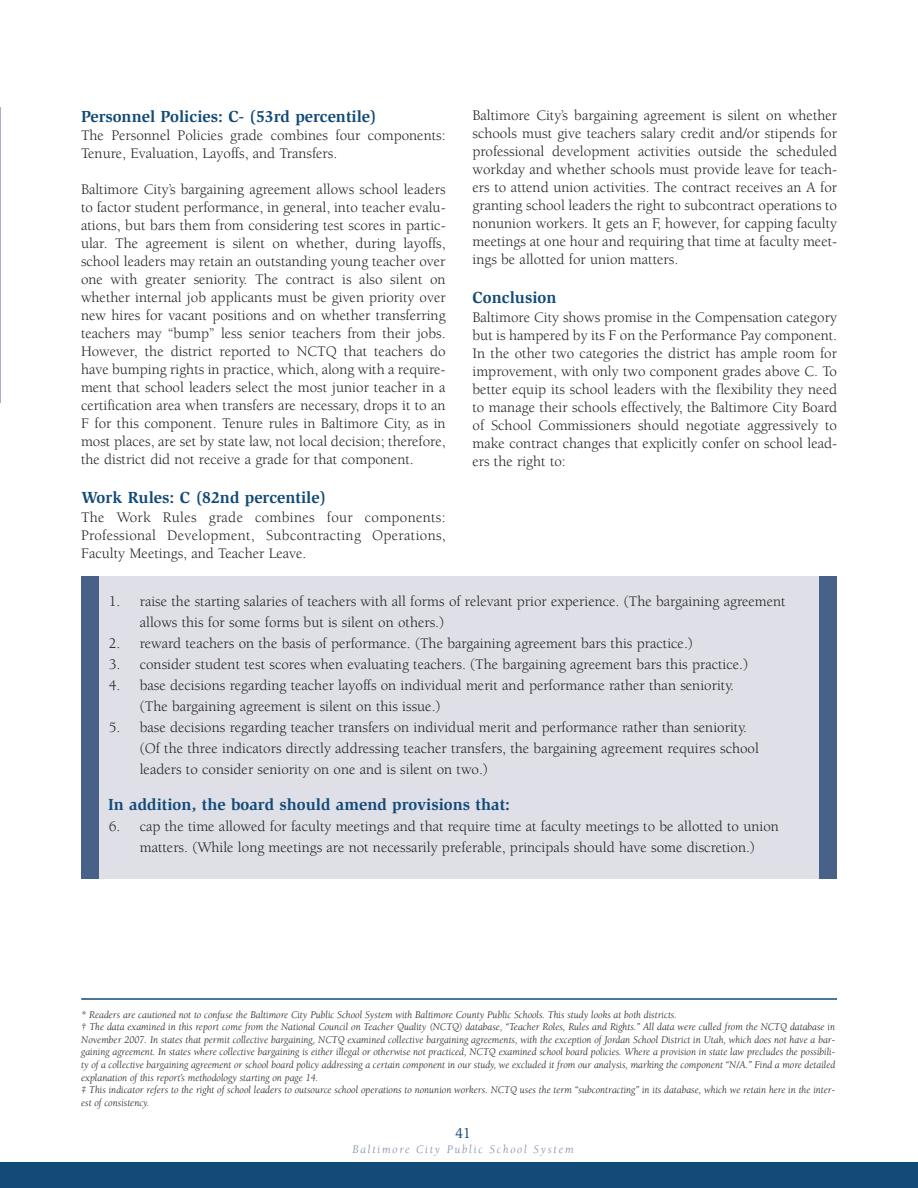
<style>
.page{position:relative;width:918px;height:1188px;background:#fff}
.page>*{position:absolute;margin:0;border:0;box-sizing:border-box;transform-origin:0 0}
.t1{font:700 16.5px "Slimbach";color:#124a78}
.t2{font:15px/18px "Berkeley";color:#231f20}
.t3{font:15px "Slimbach";color:#124a78}
.t4{font:italic 12px "Berkeley";letter-spacing:.145em;color:#828baa}
.t5{font:italic 10.5px/12.6px "Berkeley";color:#231f20}
</style>
<div class="page">
<div style="left:82px;top:576px;width:755px;height:303px;background:#dedfe7"></div>
<hr style="left:81px;top:998px;width:756px;height:2px;background:#124a78">
<div style="left:81px;top:576px;width:18px;height:303px;background:#476189"></div>
<div style="left:0;top:1162px;width:918px;height:26px;background:#124a78"></div>
<hr style="left:0;top:108px;width:1px;height:295px;background:#acb0c6">
<div style="left:819px;top:576px;width:18px;height:303px;background:#476189"></div>
<p class="t1" style="left:81px;top:110px;width:297px">Personnel Policies: C- (53rd percentile)</p>
<p class="t2" style="left:81px;top:128px;width:366px">The Personnel Policies grade combines four components:<br>Tenure, Evaluation, Layoffs, and Transfers.</p>
<p class="t2" style="left:81px;top:182px;width:366px;text-align:justify">Baltimore City’s bargaining agreement allows school leaders to factor student performance, in general, into teacher evalu&shy;ations, but bars them from considering test scores in partic&shy;ular. The agreement is silent on whether, during layoffs, school leaders may retain an outstanding young teacher over one with greater seniority. The contract is also silent on whether internal job applicants must be given priority over new hires for vacant positions and on whether transferring teachers may “bump” less senior teachers from their jobs.<br>However, the district reported to NCTQ that teachers do have bumping rights in practice, which, along with a require&shy;ment that school leaders select the most junior teacher in a certification area when transfers are necessary, drops it to an F for this component. Tenure rules in Baltimore City, as in most places, are set by state law, not local decision; therefore, the district did not receive a grade for that component.</p>
<p class="t1" style="left:81px;top:491px;width:247px">Work Rules: C (82nd percentile)</p>
<p class="t2" style="left:81px;top:509px;width:366px;text-align:justify">The Work Rules grade combines four components:<br>Professional Development, Subcontracting Operations, Faculty Meetings, and Teacher Leave.</p>
<p class="t2" style="left:473px;top:108px;width:366px;text-align:justify">Baltimore City’s bargaining agreement is silent on whether schools must give teachers salary credit and/or stipends for professional development activities outside the scheduled workday and whether schools must provide leave for teach&shy;ers to attend union activities. The contract receives an A for granting school leaders the right to subcontract operations to nonunion workers. It gets an F, however, for capping faculty meetings at one hour and requiring that time at faculty meet&shy;ings be allotted for union matters.</p>
<p class="t1" style="left:473px;top:291px;width:86px">Conclusion</p>
<p class="t2" style="left:473px;top:309px;width:366px;text-align:justify">Baltimore City shows promise in the Compensation category but is hampered by its F on the Performance Pay component.<br>In the other two categories the district has ample room for improvement, with only two component grades above C. To better equip its school leaders with the flexibility they need to manage their schools effectively, the Baltimore City Board of School Commissioners should negotiate aggressively to make contract changes that explicitly confer on school lead&shy;ers the right to:</p>
<p class="t2" style="left:140px;top:592px;width:647px;line-height:21px;text-indent:-31px">1. raise the starting salaries of teachers with all forms of relevant prior experience. (The bargaining agreement allows this for some forms but is silent on others.)</p>
<p class="t2" style="left:109px;top:636px;width:586px">2. reward teachers on the basis of performance. (The bargaining agreement bars this practice.)</p>
<p class="t2" style="left:109px;top:657px;width:641px">3. consider student test scores when evaluating teachers. (The bargaining agreement bars this practice.)</p>
<p class="t2" style="left:140px;top:676px;width:596px;line-height:21px;text-indent:-31px">4. base decisions regarding teacher layoffs on individual merit and performance rather than seniority. (The bargaining agreement is silent on this issue.)</p>
<p class="t2" style="left:140px;top:718px;width:621px;line-height:21px;text-indent:-31px">5. base decisions regarding teacher transfers on individual merit and performance rather than seniority. (Of the three indicators directly addressing teacher transfers, the bargaining agreement requires school leaders to consider seniority on one and is silent on two.)</p>
<p class="t1" style="left:108px;top:798px;width:404px">In addition, the board should amend provisions that:</p>
<p class="t2" style="left:109px;top:817px;width:672px;line-height:21px;text-align:center">6. cap the time allowed for faculty meetings and that require time at faculty meetings to be allotted to union matters. (While long meetings are not necessarily preferable, principals should have some discretion.)</p>
<p class="t5" style="left:81px;top:1009px;width:756px">* Readers are cautioned not to confuse the Baltimore City Public School System with Baltimore County Public Schools. This study looks at both districts.<br>† The data examined in this report come from the National Council on Teacher Quality (NCTQ) database, “Teacher Roles, Rules and Rights.” All data were culled from the NCTQ database in November 2007. In states that permit collective bargaining, NCTQ examined collective bargaining agreements, with the exception of Jordan School District in Utah, which does not have a bar&shy;gaining agreement. In states where collective bargaining is either illegal or otherwise not practiced, NCTQ examined school board policies. Where a provision in state law precludes the possibili&shy;ty of a collective bargaining agreement or school board policy addressing a certain component in our study, we excluded it from our analysis, marking the component “N/A.” Find a more detailed explanation of this report’s methodology starting on page 14.<br>‡ This indicator refers to the right of school leaders to outsource school operations to nonunion workers. NCTQ uses the term “subcontracting” in its database, which we retain here in the inter&shy;est of consistency.</p>
<p class="t3" style="left:455px;top:1127px;width:17px">41</p>
<p class="t4" style="left:353px;top:1145px;width:223px">Baltimore City Public School System</p>
</div>
